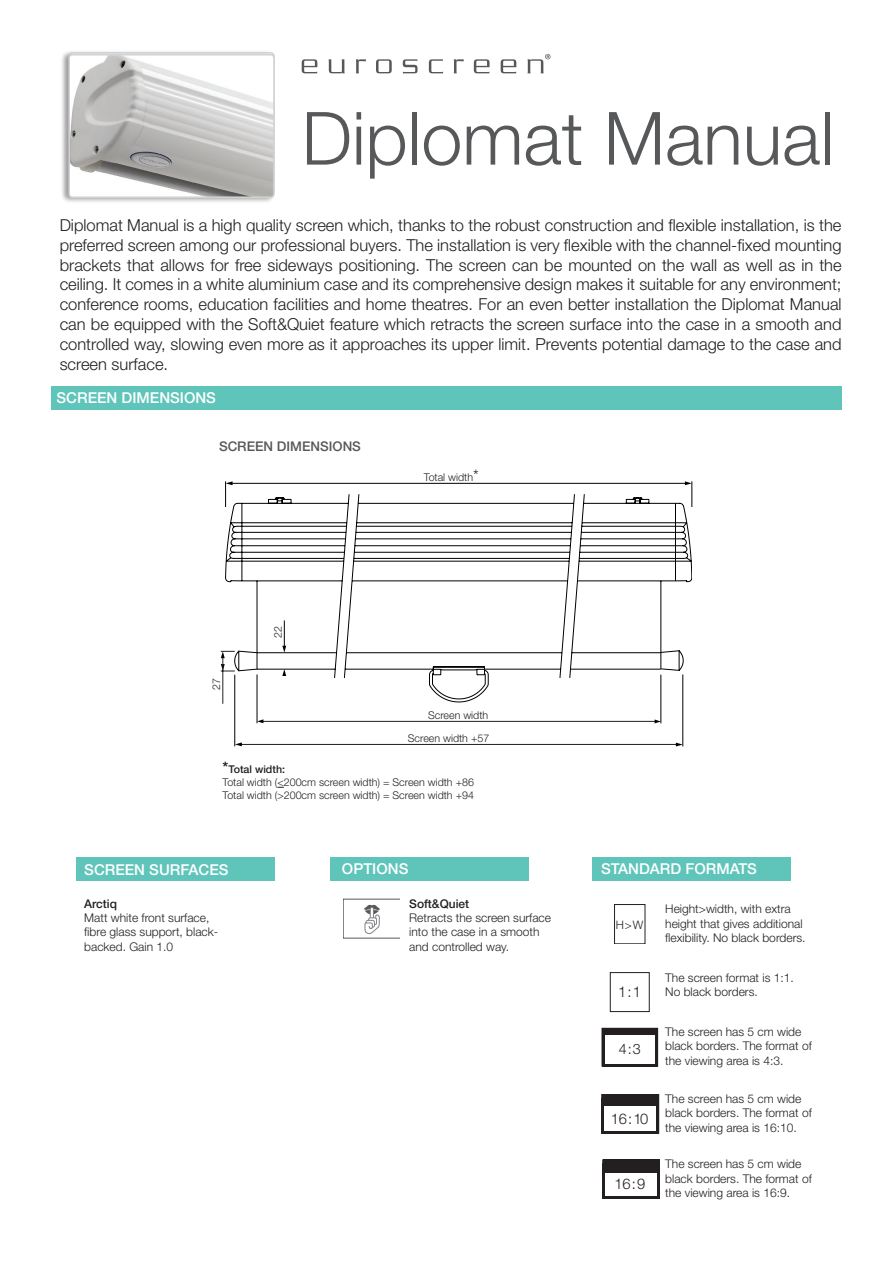
<style>
.page{position:relative;width:893px;height:1263px;background:#fff}
.page>*{position:absolute;margin:0;border:0;box-sizing:border-box;transform-origin:0 0}
.Product_name{font:300 73.5px "Helvetica Neue LT Pro";color:#57585a}
.t1{font:300 16.5px/19.8px "Helvetica Neue LT Pro";color:#231f20;text-align:justify}
.Sub_heading{font:500 15px "Helvetica Neue LT Pro";color:#fff}
.t2{font:300 14.85px "Helvetica Neue LT Pro";color:#231f20}
.t3{font:300 14.7px "Helvetica Neue LT Pro";color:#231f20}
.t4{font:300 14.4px "Helvetica Neue LT Pro";color:#231f20}
.Sub_heading-2{font:500 13.35px "Helvetica Neue LT Pro";color:#57585a}
.Body_text_small{font:300 12px/14.4px "Helvetica Neue LT Pro";color:#231f20}
.Heading_body_text_sm{font:500 12px "Helvetica Neue LT Pro";color:#231f20}
.t5{font:300 11.55px "Helvetica Neue LT Pro";color:#231f20}
.Body_text_small-2{font:300 10.65px "Helvetica Neue LT Pro";color:#231f20}
.Heading_body_text_sm-2{font:500 10.65px "Helvetica Neue LT Pro";color:#231f20}
.s1{font-size:16.05px}
</style>
<div class="page">
<div style="left:51px;top:387px;width:790px;height:23px;background:#5fc5ba"></div>
<div style="left:77px;top:857px;width:198px;height:24px;background:#5fc5ba"></div>
<div style="left:330px;top:857px;width:198px;height:24px;background:#5fc5ba"></div>
<div style="left:593px;top:857px;width:198px;height:24px;background:#5fc5ba"></div>
<div style="left:60px;top:51px;width:215px;height:154px;background:#231f20;opacity:.25"></div>
<img style="left:71px;top:57px;width:201px;height:138px">
<div style="left:68px;top:54px;width:207px;height:144px;border:2px solid #d1d2d4;border-radius:3px"></div>
<svg style="left:225px;top:494px;width:467px;height:208px"></svg>
<hr style="left:234px;top:675px;width:1px;height:71px;background:#000001">
<hr style="left:241px;top:744px;width:436px;height:1px;background:#231f20">
<svg style="left:235px;top:742px;width:7px;height:4px"></svg>
<svg style="left:676px;top:742px;width:7px;height:4px"></svg>
<hr style="left:683px;top:674px;width:1px;height:72px;background:#000001">
<hr style="left:223px;top:658px;width:1px;height:46px;background:#231f20">
<svg style="left:282px;top:669px;width:4px;height:7px"></svg>
<svg style="left:282px;top:620px;width:4px;height:33px"></svg>
<hr style="left:232px;top:483px;width:453px;height:1px;background:#000001">
<svg style="left:225px;top:481px;width:8px;height:26px"></svg>
<svg style="left:685px;top:481px;width:8px;height:26px"></svg>
<svg style="left:661px;top:650px;width:23px;height:21px"></svg>
<svg style="left:221px;top:651px;width:37px;height:21px"></svg>
<hr style="left:257px;top:674px;width:1px;height:49px;background:#000001">
<hr style="left:263px;top:721px;width:392px;height:1px;background:#231f20">
<svg style="left:257px;top:719px;width:6px;height:4px"></svg>
<svg style="left:655px;top:719px;width:6px;height:4px"></svg>
<hr style="left:661px;top:675px;width:1px;height:48px;background:#000001">
<div style="left:603px;top:1159px;width:57px;height:40px;border:1px solid #231f20"></div>
<div style="left:603px;top:1160px;width:57px;height:13px;background:#231f20"></div>
<hr style="left:603px;top:1163px;width:2px;height:35px;background:#231f20">
<hr style="left:657px;top:1163px;width:3px;height:35px;background:#231f20">
<hr style="left:603px;top:1196px;width:57px;height:2px;background:#231f20">
<div style="left:602px;top:1094px;width:56px;height:11px;background:#231f20"></div>
<hr style="left:602px;top:1098px;width:2px;height:35px;background:#231f20">
<hr style="left:656px;top:1098px;width:3px;height:35px;background:#231f20">
<hr style="left:602px;top:1131px;width:57px;height:2px;background:#231f20">
<div style="left:601px;top:1028px;width:57px;height:38px;border:1px solid #231f20"></div>
<div style="left:602px;top:1028px;width:55px;height:7px;background:#231f20"></div>
<hr style="left:602px;top:1032px;width:2px;height:34px;background:#231f20">
<hr style="left:655px;top:1031px;width:2px;height:35px;background:#231f20">
<hr style="left:602px;top:1064px;width:56px;height:2px;background:#231f20">
<div style="left:610px;top:972px;width:39px;height:39px;border:1px solid #231f20"></div>
<div style="left:614px;top:904px;width:31px;height:40px;border:1px solid #231f20"></div>
<svg style="left:343px;top:899px;width:56px;height:39px"></svg>
<svg style="left:302px;top:59px;width:15px;height:14px"></svg>
<svg style="left:329px;top:59px;width:16px;height:14px"></svg>
<svg style="left:356px;top:59px;width:10px;height:14px"></svg>
<svg style="left:376px;top:59px;width:16px;height:14px"></svg>
<svg style="left:403px;top:59px;width:14px;height:14px"></svg>
<svg style="left:429px;top:59px;width:14px;height:14px"></svg>
<svg style="left:454px;top:59px;width:10px;height:14px"></svg>
<svg style="left:474px;top:59px;width:16px;height:14px"></svg>
<svg style="left:501px;top:59px;width:15px;height:14px"></svg>
<svg style="left:527px;top:54px;width:23px;height:19px"></svg>
<p class="Product_name" style="left:302px;top:94px;width:534px">Diplomat Manual</p>
<p class="t1" style="left:60px;top:215px;width:783px">Diplomat Manual is a high quality screen which, thanks to the robust construction and flexible installation, is the preferred screen among our professional buyers. The installation is very flexible with the channel-fixed mounting brackets that allows for free sideways positioning. The screen can be mounted on the wall as well as in the ceiling. It comes in a white aluminium case and its comprehensive design makes it suitable for any environment; conference rooms, education facilities and home theatres. For an even better installation the Diplomat Manual can be equipped with the Soft&amp;Quiet feature which retracts the screen surface into the case in a smooth and controlled way, slowing even more as it approaches its upper limit. Prevents potential damage to the case and screen surface.</p>
<p class="Sub_heading" style="left:57px;top:389px;width:161px">SCREEN DIMENSIONS</p>
<p class="Sub_heading-2" style="left:219px;top:438px;width:143px">SCREEN DIMENSIONS</p>
<p class="Body_text_small-2" style="left:424px;top:471px;width:56px">Total width<span class="s1">*</span></p>
<p class="Body_text_small-2" style="left:210px;top:690px;width:13px;rotate:-90deg">27</p>
<p class="Body_text_small-2" style="left:271px;top:638px;width:13px;rotate:-90deg">22</p>
<p class="Body_text_small-2" style="left:428px;top:708px;width:62px">Screen width</p>
<p class="Body_text_small-2" style="left:408px;top:732px;width:83px">Screen width +57</p>
<p class="Heading_body_text_sm-2" style="left:223px;top:763px;width:64px"><span class="s1">*</span>Total width:</p>
<p class="Body_text_small-2" style="left:223px;top:776px;width:253px">Total width (&lt;200cm screen width) = Screen width +86</p>
<p class="Body_text_small-2" style="left:223px;top:789px;width:253px">Total width (&gt;200cm screen width) = Screen width +94</p>
<p class="Sub_heading" style="left:84px;top:860px;width:146px">SCREEN SURFACES</p>
<p class="Sub_heading" style="left:342px;top:859px;width:68px">OPTIONS</p>
<p class="Sub_heading" style="left:601px;top:859px;width:157px">STANDARD FORMATS</p>
<p class="Heading_body_text_sm" style="left:84px;top:896px;width:34px">Arctiq</p>
<p class="Body_text_small" style="left:84px;top:910px;width:136px">Matt white front surface, fibre glass support, black&shy;backed. Gain 1.0</p>
<p class="Heading_body_text_sm" style="left:409px;top:896px;width:62px">Soft&amp;Quiet</p>
<p class="Body_text_small" style="left:409px;top:910px;width:143px">Retracts the screen surface into the case in a smooth and controlled way.</p>
<p class="t5" style="left:616px;top:918px;width:29px">H &gt; W</p>
<p class="t2" style="left:618px;top:983px;width:24px">1 : 1</p>
<p class="t4" style="left:619px;top:1040px;width:24px">4 : 3</p>
<p class="t3" style="left:611px;top:1110px;width:39px">16 : 10</p>
<p class="t3" style="left:614px;top:1175px;width:32px">16 : 9</p>
<p class="Body_text_small" style="left:665px;top:902px;width:142px">Height&gt;width, with extra height that gives additional flexibility. No black borders.</p>
<p class="Body_text_small" style="left:665px;top:970px;width:130px">The screen format is 1:1.<br>No black borders.</p>
<p class="Body_text_small" style="left:665px;top:1024px;width:148px">The screen has 5 cm wide black borders. The format of the viewing area is 4:3.</p>
<p class="Body_text_small" style="left:665px;top:1091px;width:148px">The screen has 5 cm wide black borders. The format of the viewing area is 16:10.</p>
<p class="Body_text_small" style="left:665px;top:1156px;width:148px">The screen has 5 cm wide black borders. The format of the viewing area is 16:9.</p>
</div>
